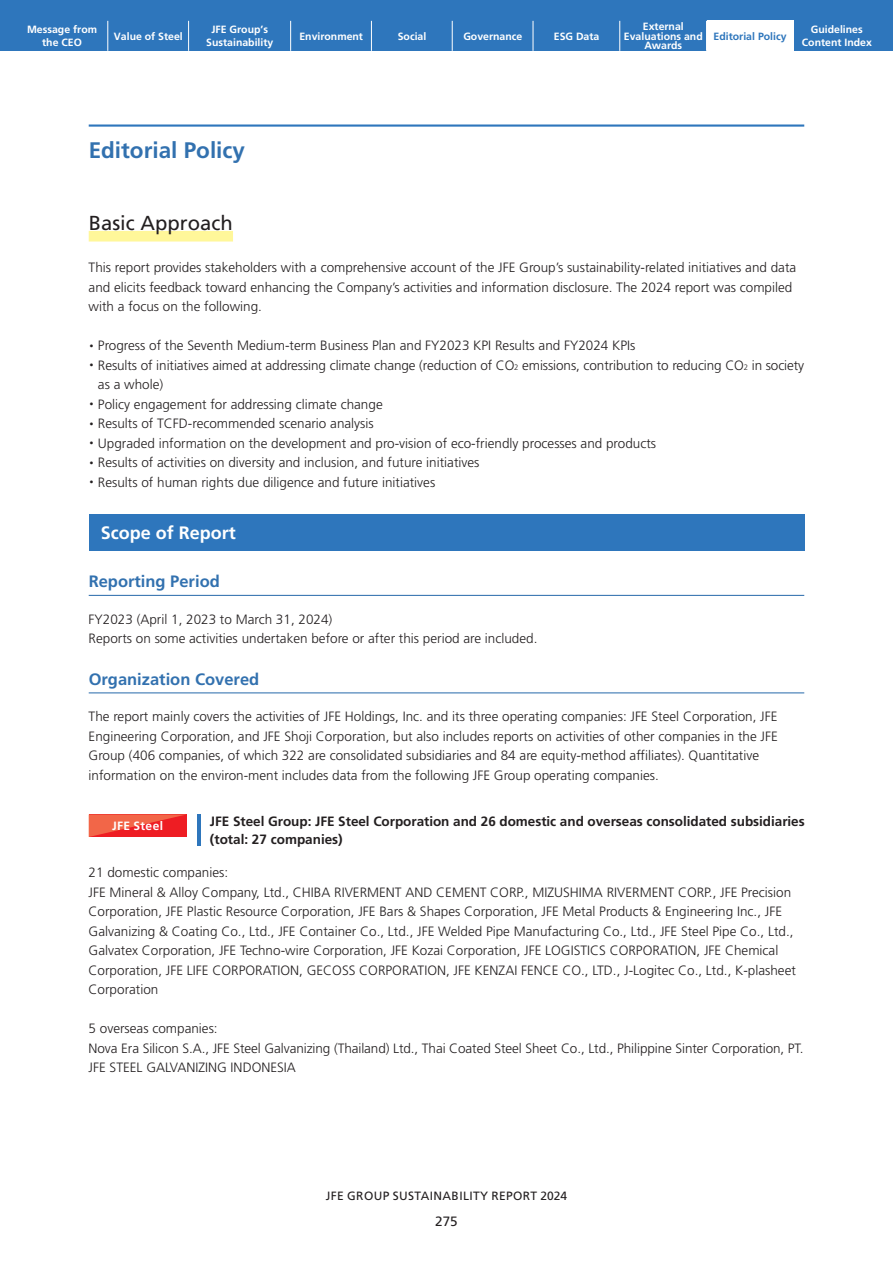
<style>
.page{position:relative;width:893px;height:1263px;background:#fff}
.page>*{position:absolute;margin:0;border:0;box-sizing:border-box;transform-origin:0 0}
.t1{font:700 22.5px "Frutiger";color:#3271af}
.t2{font:20.25px "Frutiger";color:#231f20}
.t3{font:700 18px "Frutiger";color:#fff}
.t4{font:700 16.5px "Frutiger";color:#3271af}
.t5{font:300 13.5px/19.5px "Frutiger";color:#231f20}
.t6{font:700 13.5px/18px "Frutiger";color:#231f20}
.t7{font:13.5px "Frutiger";color:#231f20}
.t8{font:12px "Frutiger";letter-spacing:.03em;color:#231f20}
.t9{font:700 12px "Frutiger";letter-spacing:.03em;color:#fff}
.t10{font:700 10.5px/12.8px "Frutiger";color:#fff;text-align:center}
.t11{font:700 10.5px "Frutiger";color:#2e76bc}
.s1{font-family:"UD Shin Go Pro";font-weight:400}
.s2{font-size:7.8px}
</style>
<div class="page">
<div style="left:0;top:0;width:893px;height:51px;background:#2e76bc"></div>
<hr style="left:108px;top:21px;width:1px;height:30px;background:#fff">
<hr style="left:188px;top:21px;width:1px;height:30px;background:#fff">
<hr style="left:290px;top:21px;width:1px;height:30px;background:#fff">
<hr style="left:371px;top:21px;width:1px;height:30px;background:#fff">
<hr style="left:452px;top:21px;width:1px;height:30px;background:#fff">
<hr style="left:533px;top:21px;width:1px;height:30px;background:#fff">
<hr style="left:619px;top:21px;width:1px;height:30px;background:#fff">
<hr style="left:706px;top:21px;width:1px;height:30px;background:#fff">
<hr style="left:793px;top:21px;width:1px;height:30px;background:#fff">
<div style="left:707px;top:21px;width:86px;height:30px;background:#fff"></div>
<hr style="left:89px;top:124px;width:715px;height:3px;background:#2e76bc">
<div style="left:89px;top:231px;width:144px;height:10px;background:#fff79a"></div>
<div style="left:89px;top:514px;width:715px;height:37px;background:#2e76bc"></div>
<hr style="left:89px;top:595px;width:715px;height:1px;background:#3271af">
<hr style="left:89px;top:692px;width:715px;height:1px;background:#3271af">
<svg style="left:89px;top:814px;width:98px;height:23px;background:#ef4034"></svg>
<hr style="left:197px;top:815px;width:4px;height:31px;background:#2e76bc">
<p class="t10" style="left:114px;top:30px;width:70px">Value of Steel</p>
<p class="t10" style="left:206px;top:23px;width:69px">JFE Group’s<br>Sustainability</p>
<p class="t10" style="left:299px;top:30px;width:65px">Environment</p>
<p class="t10" style="left:463px;top:30px;width:60px">Governance</p>
<p class="t10" style="left:554px;top:30px;width:47px">ESG Data</p>
<p class="t10" style="left:624px;top:22px;width:80px;line-height:9.6px">External<br>Evaluations and<br>Awards</p>
<p class="t10" style="left:802px;top:23px;width:72px">Guidelines<br>Content Index</p>
<p class="t10" style="left:27px;top:23px;width:72px">Message from the CEO</p>
<p class="t10" style="left:398px;top:30px;width:30px">Social</p>
<p class="t11" style="left:714px;top:30px;width:74px">Editorial Policy</p>
<h1 class="t1" style="left:89px;top:137px;width:158px">Editorial Policy</h1>
<h2 class="t2" style="left:89px;top:211px;width:145px">Basic Approach</h2>
<p class="t5" style="left:89px;top:258px;width:709px">This report provides stakeholders with a comprehensive account of the JFE Group’s sustainability-related initiatives and data and elicits feedback toward enhancing the Company’s activities and information disclosure. The 2024 report was compiled with a focus on the following.</p>
<p class="t5" style="left:85px;top:336px;width:552px"><span class="s1">・</span>Progress of the Seventh Medium-term Business Plan and FY2023 KPI Results and FY2024 KPIs</p>
<p class="t5" style="left:85px;top:356px;width:721px"><span class="s1">・</span>Results of initiatives aimed at addressing climate change (reduction of CO<span class="s2">2</span> emissions, contribution to reducing CO<span class="s2">2</span> in society</p>
<p class="t5" style="left:98px;top:375px;width:67px">as a whole)</p>
<p class="t5" style="left:85px;top:395px;width:300px"><span class="s1">・</span>Policy engagement for addressing climate change</p>
<p class="t5" style="left:85px;top:414px;width:291px"><span class="s1">・</span>Results of TCFD-recommended scenario analysis</p>
<p class="t5" style="left:85px;top:434px;width:573px"><span class="s1">・</span>Upgraded information on the development and pro-vision of eco-friendly processes and products</p>
<p class="t5" style="left:85px;top:453px;width:396px"><span class="s1">・</span>Results of activities on diversity and inclusion, and future initiatives</p>
<p class="t5" style="left:85px;top:473px;width:352px"><span class="s1">・</span>Results of human rights due diligence and future initiatives</p>
<h3 class="t3" style="left:101px;top:522px;width:137px">Scope of Report</h3>
<p class="t4" style="left:89px;top:572px;width:133px">Reporting Period</p>
<p class="t5" style="left:89px;top:609px;width:450px">FY2023 (April 1, 2023 to March 31, 2024)<br>Reports on some activities undertaken before or after this period are included.</p>
<p class="t4" style="left:89px;top:669px;width:172px">Organization Covered</p>
<p class="t5" style="left:89px;top:707px;width:691px">The report mainly covers the activities of JFE Holdings, Inc. and its three operating companies: JFE Steel Corporation, JFE Engineering Corporation, and JFE Shoji Corporation, but also includes reports on activities of other companies in the JFE Group (406 companies, of which 322 are consolidated subsidiaries and 84 are equity-method affiliates). Quantitative information on the environ-ment includes data from the following JFE Group operating companies.</p>
<p class="t9" style="left:112px;top:819px;width:52px">JFE Steel</p>
<p class="t6" style="left:210px;top:813px;width:596px">JFE Steel Group: JFE Steel Corporation and 26 domestic and overseas consolidated subsidiaries (total: 27 companies)</p>
<p class="t5" style="left:89px;top:863px;width:709px">21 domestic companies:<br>JFE Mineral &amp; Alloy Company, Ltd., CHIBA RIVERMENT AND CEMENT CORP., MIZUSHIMA RIVERMENT CORP., JFE Precision Corporation, JFE Plastic Resource Corporation, JFE Bars &amp; Shapes Corporation, JFE Metal Products &amp; Engineering Inc., JFE Galvanizing &amp; Coating Co., Ltd., JFE Container Co., Ltd., JFE Welded Pipe Manufacturing Co., Ltd., JFE Steel Pipe Co., Ltd., Galvatex Corporation, JFE Techno-wire Corporation, JFE Kozai Corporation, JFE LOGISTICS CORPORATION, JFE Chemical Corporation, JFE LIFE CORPORATION, GECOSS CORPORATION, JFE KENZAI FENCE CO., LTD., J-Logitec Co., Ltd., K-plasheet Corporation</p>
<p class="t5" style="left:89px;top:1019px;width:716px">5 overseas companies:<br>Nova Era Silicon S.A., JFE Steel Galvanizing (Thailand) Ltd., Thai Coated Steel Sheet Co., Ltd., Philippine Sinter Corporation, PT.<br>JFE STEEL GALVANIZING INDONESIA</p>
<p class="t8" style="left:326px;top:1188px;width:243px">JFE GROUP SUSTAINABILITY REPORT 2024</p>
<p class="t7" style="left:435px;top:1214px;width:24px">275</p>
</div>
